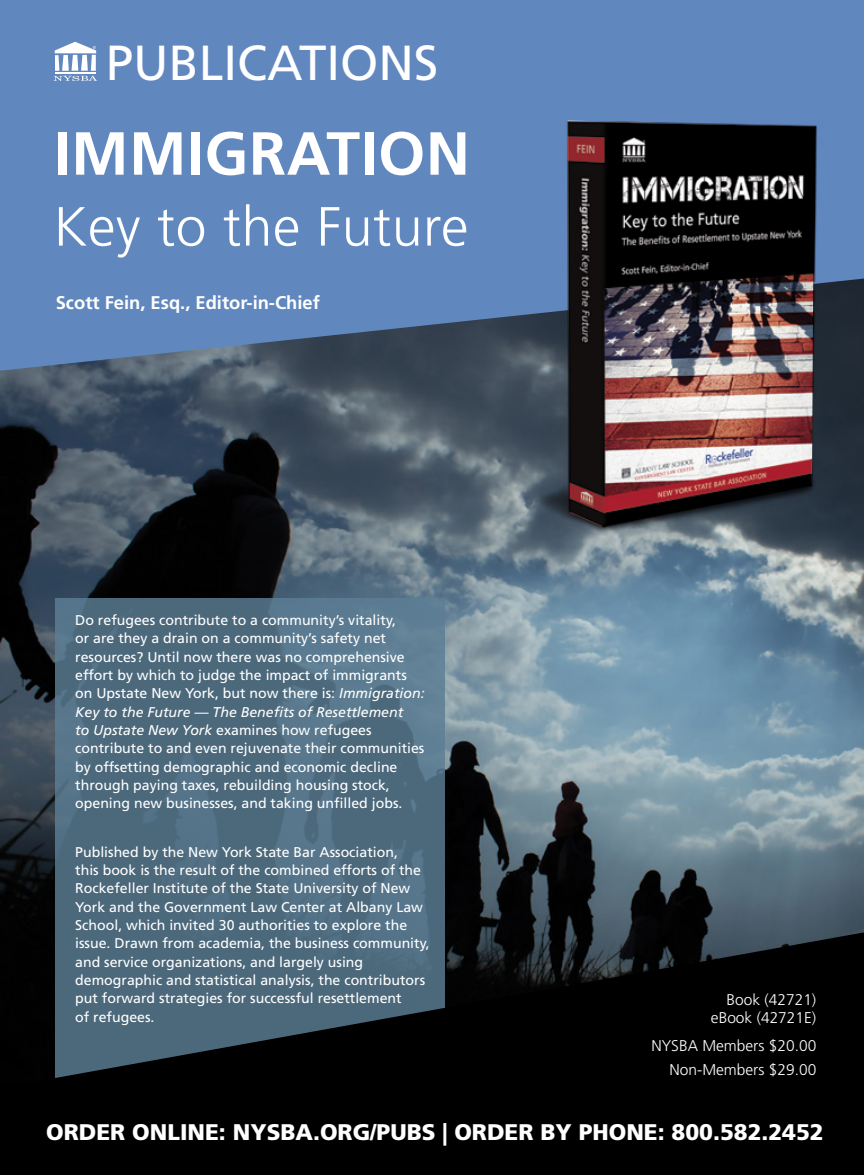
<style>
.page{position:relative;width:864px;height:1175px;background:#fff}
.page>*{position:absolute;margin:0;border:0;box-sizing:border-box;transform-origin:0 0}
.t1{font:700 60.75px "Frutiger";letter-spacing:.01em;color:#fff}
.t2{font:300 55.05px "Frutiger";letter-spacing:.01em;color:#fff}
.t3{font:49.2px "Frutiger";color:#fff}
.t4{font:900 22.65px "Frutiger";color:#fff}
.t5{font:700 18.3px "Frutiger";color:#fff}
.t6{font:300 15.6px/17.7px "Frutiger";color:#fff;text-align:right}
.t7{font:14.1px/18.3px "Frutiger";color:#fff}
.s1{font-style:italic}
</style>
<div class="page">
<img style="left:0;top:371px;width:864px;height:561px">
<svg style="left:55px;top:597px;width:390px;height:335px;background:#506d81"></svg>
<svg style="left:0;top:932px;width:864px;height:242px;background:#11181c"></svg>
<div style="left:0;top:0;width:864px;height:371px;background:#6188be"></div>
<svg style="left:54px;top:42px;width:43px;height:39px"></svg>
<img style="left:483px;top:76px;width:381px;height:487px">
<p class="t3" style="left:106px;top:34px;width:334px">PUBLICATIONS</p>
<p class="t1" style="left:54px;top:118px;width:418px">IMMIGRATION</p>
<p class="t2" style="left:54px;top:195px;width:416px">Key to the Future</p>
<p class="t5" style="left:56px;top:291px;width:266px">Scott Fein, Esq., Editor-in-Chief</p>
<p class="t7" style="left:75px;top:611px;width:351px">Do refugees contribute to a community’s vitality,<br>or are they a drain on a community’s safety net resources? Until now there was no comprehensive effort by which to judge the impact of immigrants on Upstate New York, but now there is: <span class="s1">Immigration:<br>Key to the Future — The Benefits of Resettlement<br>to Upstate New York</span> examines how refugees contribute to and even rejuvenate their communities by offsetting demographic and economic decline through paying taxes, rebuilding housing stock, opening new businesses, and taking unfilled jobs.</p>
<p class="t7" style="left:75px;top:842px;width:356px">Published by the New York State Bar Association,<br>this book is the result of the combined efforts of the Rockefeller Institute of the State University of New York and the Government Law Center at Albany Law School, which invited 30 authorities to explore the issue. Drawn from academia, the business community, and service organizations, and largely using demographic and statistical analysis, the contributors put forward strategies for successful resettlement<br>of refugees.</p>
<p class="t6" style="left:711px;top:991px;width:107px">Book (42721) eBook (42721E)</p>
<p class="t6" style="left:651px;top:1036px;width:166px">NYSBA Members $20.00</p>
<p class="t6" style="left:670px;top:1060px;width:148px">Non-Members $29.00</p>
<p class="t4" style="left:46px;top:1118px;width:779px">ORDER ONLINE: NYSBA.ORG/PUBS | ORDER BY PHONE: 800.582.2452</p>
</div>
